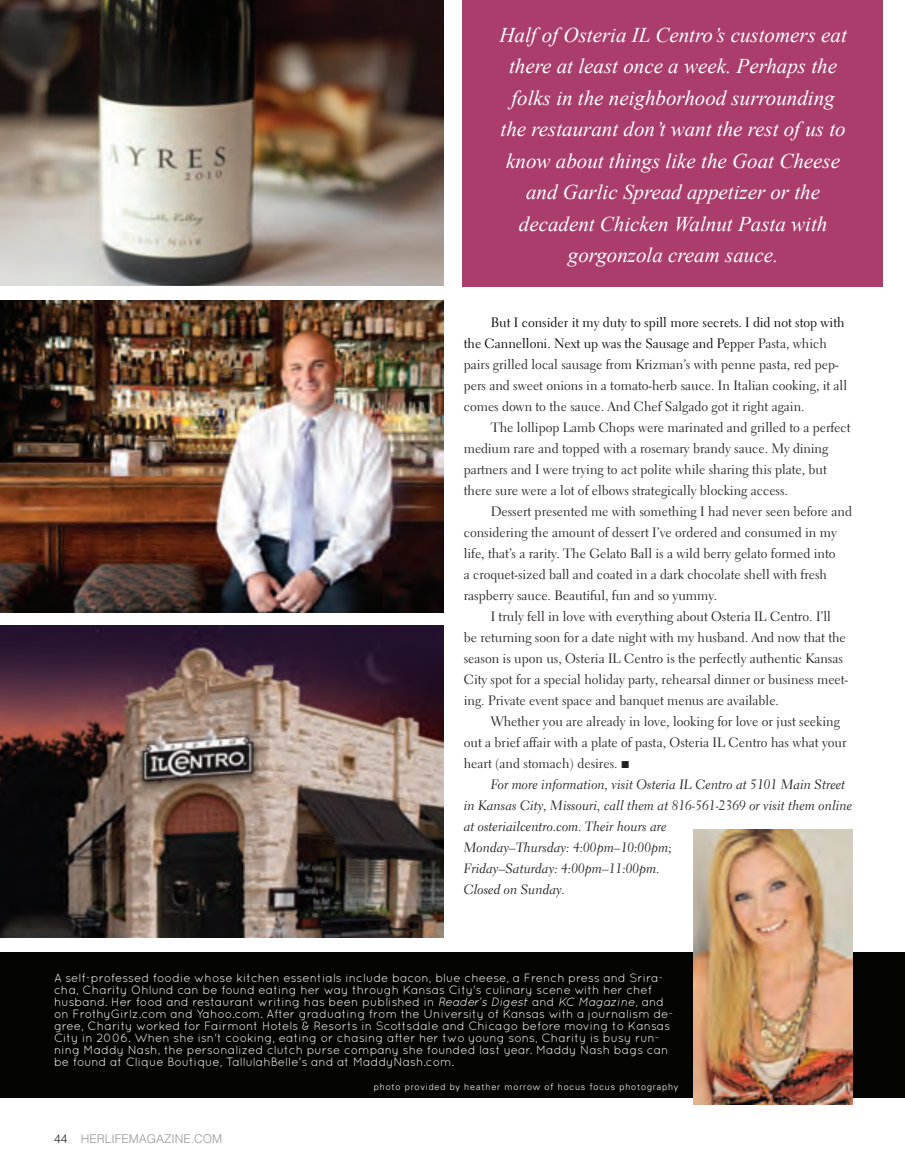
<style>
.page{position:relative;width:905px;height:1175px;background:#fff}
.page>*{position:absolute;margin:0;border:0;box-sizing:border-box;transform-origin:0 0}
.t1{font:italic 21px/31.5px "Times New Roman";color:#fff;text-align:center}
.t2{font:13.5px/21px "Electra LT Std";color:#231f20}
.t3{font:13.5px/21px "Electra LT Std Cursive";color:#231f20}
.t4{font:12px/12px "Quicksand";color:#fff}
.t5{font:300 12px "Helvetica LT Std";color:#939598}
.t6{font:300 9px "Univers LT Std";letter-spacing:.1em;color:#fff}
.s1{color:#000}
.s2{font-family:"Arial";font-size:15px}
.s3{font-style:italic}
.s4{color:#231f20}
</style>
<div class="page">
<div style="left:462px;top:0;width:420px;height:286px;background:#aa3d6c"></div>
<div style="left:0;top:952px;width:904px;height:146px;background:#040503"></div>
<img style="left:694px;top:829px;width:158px;height:275px">
<img style="left:0;top:0;width:443px;height:285px">
<img style="left:0;top:300px;width:443px;height:312px">
<img style="left:0;top:626px;width:443px;height:312px">
<p class="t1" style="left:499px;top:18px;width:349px">Half of Osteria IL Centro’s customers eat there at least once a week. Perhaps the folks in the neighborhood surrounding the restaurant don’t want the rest of us to know about things like the Goat Cheese and Garlic Spread appetizer or the decadent Chicken Walnut Pasta with gorgonzola cream sauce.</p>
<p class="t2" style="left:464px;top:312px;width:385px;text-indent:27px"><span class="s1">But I consider it my duty to spill more secrets. I did not stop with the Cannelloni. Next up was the Sausage and Pep</span>per Pasta, which pairs grilled local sausage from Krizman’s with penne pasta, red pep&shy;pers and sweet onions in a tomato-herb sauce. In Italian cooking, it all comes down to the sauce. And Chef Salgado got it right again.</p>
<p class="t2" style="left:464px;top:417px;width:388px;text-indent:27px">The lollipop Lamb Chops were marinated and grilled to a perfect medium rare and topped with a rosemary brandy sauce. My dining partners and I were trying to act polite while sharing this plate, but there sure were a lot of elbows strategically blocking access.</p>
<p class="t2" style="left:490px;top:501px;width:363px">Dessert presented me with something I had never seen before and</p>
<p class="t2" style="left:464px;top:522px;width:374px">considering the amount of dessert I’ve ordered and consumed in my</p>
<p class="t2" style="left:464px;top:543px;width:373px">life, that’s a rarity. The Gelato Ball is a wild berry gelato formed into</p>
<p class="t2" style="left:464px;top:564px;width:365px">a croquet-sized ball and coated in a dark chocolate shell with fresh</p>
<p class="t2" style="left:464px;top:585px;width:255px">raspberry sauce. Beautiful, fun and so yummy.</p>
<p class="t2" style="left:490px;top:606px;width:342px">I truly fell in love with everything about Osteria IL Centro. I’ll</p>
<p class="t2" style="left:464px;top:627px;width:383px">be returning soon for a date night with my husband. And now that the</p>
<p class="t2" style="left:464px;top:648px;width:381px">season is upon us, Osteria IL Centro is the perfectly authentic Kansas</p>
<p class="t2" style="left:464px;top:669px;width:386px">City spot for a special holiday party, rehearsal dinner or business meet-</p>
<p class="t2" style="left:464px;top:690px;width:317px">ing. Private event space and banquet menus are available.</p>
<p class="t2" style="left:490px;top:711px;width:351px">Whether you are already in love, looking for love or just seeking</p>
<p class="t2" style="left:464px;top:732px;width:384px">out a brief affair with a plate of pasta, Osteria IL Centro has what your</p>
<p class="t2" style="left:464px;top:753px;width:168px">heart (and stomach) desires. <span class="s2">■</span></p>
<p class="t3" style="left:464px;top:774px;width:390px;text-indent:27px">For more information, visit Osteria IL Centro at 5101 Main Street in Kansas City, Missouri, call them at 816-561-2369 or visit them online at osteriailcentro.com. Their hours are<br>Monday–Thursday: 4:00pm–10:00pm;<br>Friday–Saturday: 4:00pm–11:00pm.<br>Closed on Sunday.</p>
<p class="t4" style="left:54px;top:971px;width:621px">A self-professed foodie whose kitchen essentials include bacon, blue cheese, a French press and Srira&shy;cha, Charity Ohlund can be found eating her way through Kansas City's culinary scene with her chef husband. Her food and restaurant writing has been published in <span class="s3">Reader's Digest</span> and <span class="s3">KC Magazine</span>, and on FrothyGirlz.com and Yahoo.com. After graduating from the University of Kansas with a journalism de&shy;gree, Charity worked for Fairmont Hotels &amp; Resorts in Scottsdale and Chicago before moving to Kansas City in 2006. When she isn't cooking, eating or chasing after her two young sons, Charity is busy run&shy;ning Maddy Nash, the personalized clutch purse company she founded last year. Maddy Nash bags can be found at Clique Boutique, TallulahBelle's and at MaddyNash.com.</p>
<p class="t6" style="left:374px;top:1081px;width:306px">photo provided by heather morrow of hocus focus photography</p>
<p class="t5" style="left:54px;top:1131px;width:170px"><span class="s4">44</span> HERLIFEMAGAZINE.COM</p>
</div>
